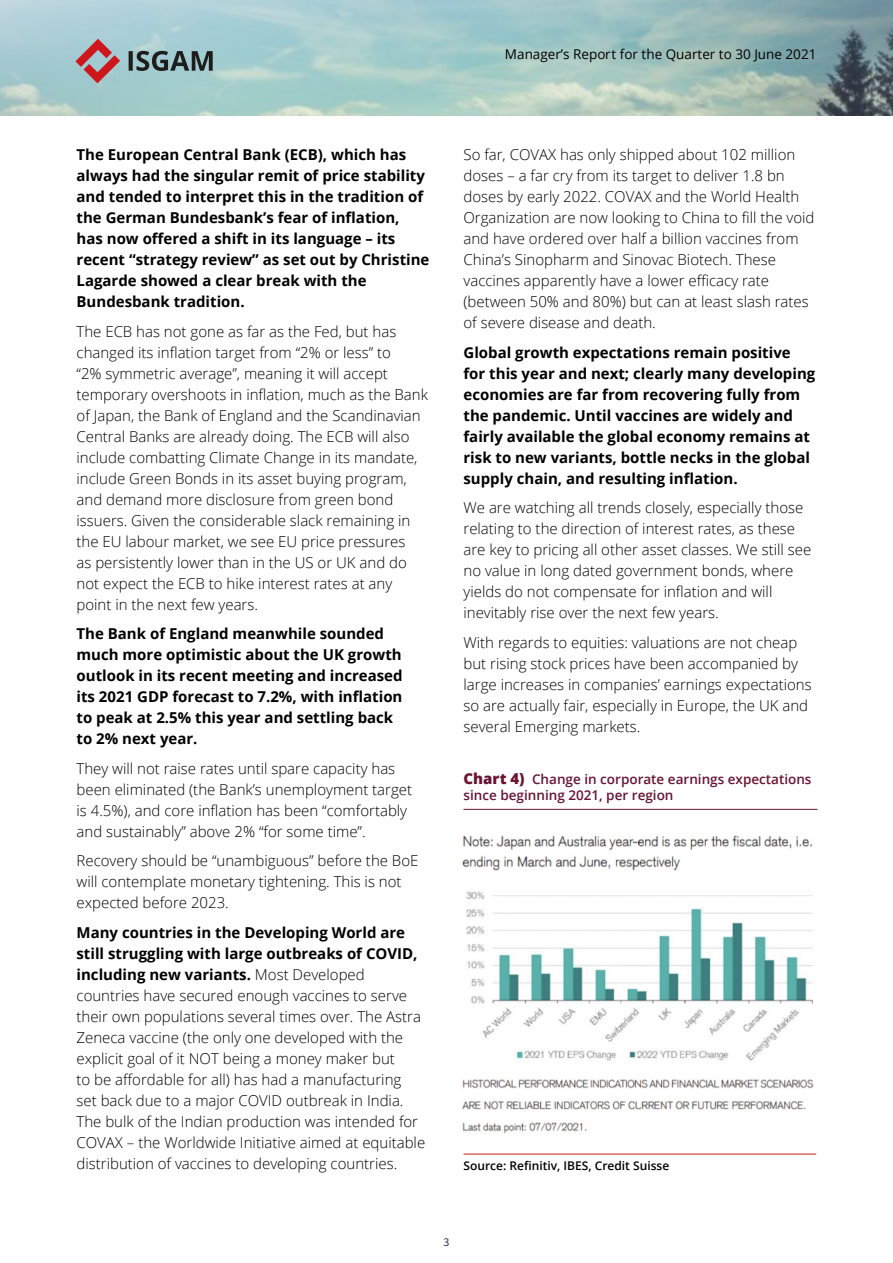
<style>
.page{position:relative;width:893px;height:1263px;background:#fff}
.page>*{position:absolute;margin:0;border:0;box-sizing:border-box;transform-origin:0 0}
.t1{font:300 15px/21px "Open Sans";color:#000}
.t2{font:700 15px/21px "Open Sans";color:#000}
.t3{font:600 13.5px/16.2px "Open Sans";color:#681431}
.t4{font:13.5px "Open Sans";color:#000}
.t5{font:600 12px "Open Sans";color:#000}
.t6{font:12px "Source Sans Pro";color:#2e295c}
.s1{font-weight:700}
.s2{font-weight:800;font-size:15px}
</style>
<div class="page">
<img style="left:0;top:0;width:893px;height:116px">
<svg style="left:129px;top:51px;width:84px;height:20px;background:#5f7475"></svg>
<svg style="left:75px;top:39px;width:45px;height:44px;background:#b18c92"></svg>
<img style="left:462px;top:808px;width:356px;height:326px">
<hr style="left:463px;top:1154px;width:353px;height:1px;background:#cd171a">
<hr style="left:463px;top:809px;width:354px;height:1px;background:#681431">
<p class="t4" style="left:505px;top:45px;width:313px">Manager’s Report for the Quarter to 30 June 2021</p>
<p class="t2" style="left:77px;top:144px;width:354px">The European Central Bank (ECB), which has always had the singular remit of price stability and tended to interpret this in the tradition of the German Bundesbank’s fear of inflation, has now offered a shift in its language – its recent “strategy review” as set out by Christine Lagarde showed a clear break with the Bundesbank tradition.</p>
<p class="t1" style="left:77px;top:320px;width:353px">The ECB has not gone as far as the Fed, but has changed its inflation target from “2% or less” to<br>“2% symmetric average”, meaning it will accept temporary overshoots in inflation, much as the Bank of Japan, the Bank of England and the Scandinavian Central Banks are already doing. The ECB will also include combatting Climate Change in its mandate, include Green Bonds in its asset buying program, and demand more disclosure from green bond issuers. Given the considerable slack remaining in the EU labour market, we see EU price pressures<br>as persistently lower than in the US or UK and do not expect the ECB to hike interest rates at any point in the next few years.</p>
<p class="t2" style="left:77px;top:623px;width:328px">The Bank of England meanwhile sounded much more optimistic about the UK growth outlook in its recent meeting and increased its 2021 GDP forecast to 7.2%, with inflation to peak at 2.5% this year and settling back to 2% next year.</p>
<p class="t1" style="left:77px;top:757px;width:337px">They will not raise rates until spare capacity has been eliminated (the Bank’s unemployment target is 4.5%), and core inflation has been “comfortably and sustainably” above 2% “for some time”.</p>
<p class="t1" style="left:77px;top:850px;width:343px">Recovery should be “unambiguous” before the BoE will contemplate monetary tightening. This is not expected before 2023.</p>
<p class="t1" style="left:77px;top:921px;width:350px"><span class="s1">Many countries in the Developing World are still struggling with large outbreaks of COVID, including new variants.</span> Most Developed countries have secured enough vaccines to serve their own populations several times over. The Astra Zeneca vaccine (the only one developed with the explicit goal of it NOT being a money maker but<br>to be affordable for all) has had a manufacturing set back due to a major COVID outbreak in India.<br>The bulk of the Indian production was intended for COVAX – the Worldwide Initiative aimed at equitable distribution of vaccines to developing countries.</p>
<p class="t1" style="left:463px;top:144px;width:352px">So far, COVAX has only shipped about 102 million doses – a far cry from its target to deliver 1.8 bn doses by early 2022. COVAX and the World Health Organization are now looking to China to fill the void and have ordered over half a billion vaccines from China’s Sinopharm and Sinovac Biotech. These vaccines apparently have a lower efficacy rate (between 50% and 80%) but can at least slash rates of severe disease and death.</p>
<p class="t2" style="left:463px;top:341px;width:353px">Global growth expectations remain positive for this year and next; clearly many developing economies are far from recovering fully from the pandemic. Until vaccines are widely and fairly available the global economy remains at risk to new variants, bottle necks in the global supply chain, and resulting inflation.</p>
<p class="t1" style="left:463px;top:497px;width:349px">We are watching all trends closely, especially those relating to the direction of interest rates, as these are key to pricing all other asset classes. We still see no value in long dated government bonds, where yields do not compensate for inflation and will inevitably rise over the next few years.</p>
<p class="t1" style="left:463px;top:631px;width:350px">With regards to equities: valuations are not cheap but rising stock prices have been accompanied by large increases in companies’ earnings expectations so are actually fair, especially in Europe, the UK and several Emerging markets.</p>
<p class="t3" style="left:463px;top:771px;width:349px"><span class="s2">Chart 4)</span> Change in corporate earnings expectations since beginning 2021, per region</p>
<p class="t5" style="left:463px;top:1158px;width:207px">Source: Refinitiv, IBES, Credit Suisse</p>
<p class="t6" style="left:443px;top:1235px;width:7px">3</p>
</div>
